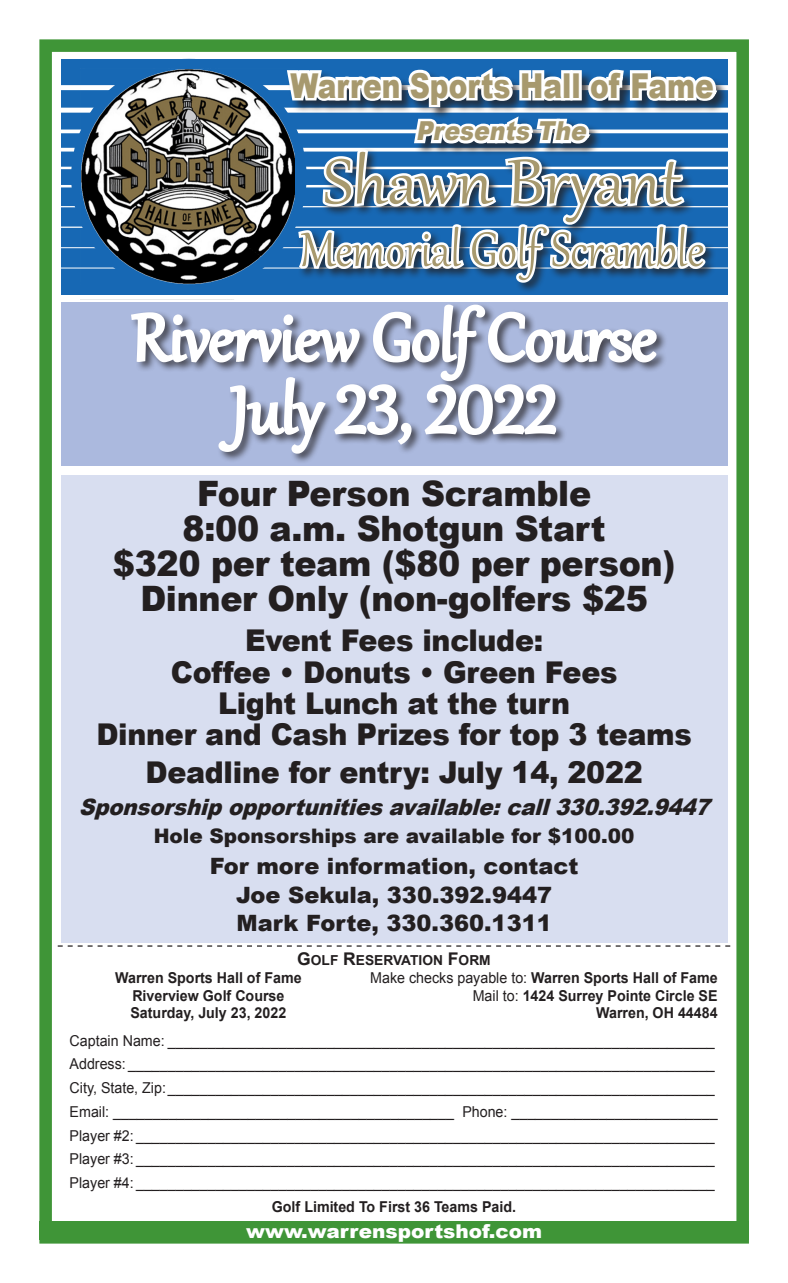
<style>
.page{position:relative;width:788px;height:1283px;background:#fff}
.page>*{position:absolute;margin:0;border:0;box-sizing:border-box;transform-origin:0 0}
.t1{font:80px "Gabriola";color:#fff}
.t2{font:77.5px "Gabriola";color:#a7996e;scale:1.08 1}
.t3{font:58.75px "Gabriola";color:#a7996e;scale:.92 1}
.t4{font:900 35px "Arial";letter-spacing:-.01em;color:#231f20;scale:.95 1}
.t5{font:900 34.25px "Arial";color:#a7996e;scale:.82 1}
.t6{font:900 30px "Arial";letter-spacing:-.01em;color:#231f20;scale:.95 1}
.t7{font:italic 900 26.12px "Arial";color:#a7996e;scale:.89 1}
.t8{font:900 22.5px "Arial";color:#231f20}
.t9{font:italic 900 22.5px "Arial";color:#231f20;scale:.95 1}
.t10{font:900 20px "Arial";color:#231f20;scale:.95 1}
.t11{font:900 19px "Arial";color:#fff;scale:1.05 1}
.t12{font:15px/23.8px "Arial";color:#231f20;scale:.95 1}
.t13{font:700 15px "Arial";color:#231f20;scale:.95 1}
.t14{font:700 13.75px "Arial";color:#231f20}
.s1{font-size:17.5px}
.s2{font-weight:400}
</style>
<div class="page">
<div style="left:61px;top:475px;width:666px;height:467px;background:#d8def0"></div>
<div style="left:61px;top:302px;width:666px;height:164px;background:#abb9de"></div>
<div style="left:39px;top:39px;width:709px;height:1204px;border:12px solid #3f9537"></div>
<div style="left:39px;top:1221px;width:709px;height:18px;background:#3f9537"></div>
<svg style="left:58px;top:945px;width:672px;height:1px"></svg>
<div style="left:61px;top:59px;width:666px;height:236px;background:#1768b4"></div>
<div style="left:56px;top:85px;width:673px;height:5px;background:#fff"></div>
<div style="left:57px;top:108px;width:673px;height:5px;background:#fff"></div>
<svg style="left:61px;top:129px;width:667px;height:4px"></svg>
<hr style="left:56px;top:148px;width:673px;height:3px;background:#fff">
<hr style="left:57px;top:167px;width:673px;height:2px;background:#fff">
<hr style="left:56px;top:185px;width:673px;height:2px;background:#fff">
<hr style="left:56px;top:206px;width:673px;height:1px;background:#fff">
<hr style="left:56px;top:226px;width:673px;height:2px;background:#fff">
<hr style="left:58px;top:247px;width:673px;height:1px;background:#fff">
<hr style="left:57px;top:267px;width:673px;height:1px;background:#fff">
<img style="left:80px;top:85px;width:49px;height:215px">
<svg style="left:129px;top:58px;width:592px;height:398px"></svg>
<p class="t5" style="left:290px;top:60px;width:518px">Warren Sports Hall of Fame</p>
<p class="t7" style="left:415px;top:112px;width:200px">Presents The</p>
<p class="t2" style="left:323px;top:131px;width:332px">Shawn Bryant</p>
<p class="t3" style="left:300px;top:211px;width:440px">Memorial Golf Scramble</p>
<p class="t1" style="left:132px;top:285px;width:525px">Riverview Golf Course</p>
<p class="t1" style="left:232px;top:358px;width:326px">July 23, 2022</p>
<p class="t4" style="left:197px;top:468px;width:416px">Four Person Scramble</p>
<p class="t4" style="left:182px;top:503px;width:447px">8:00 a.m. Shotgun Start</p>
<p class="t4" style="left:113px;top:538px;width:593px">$320 per team ($80 per person)</p>
<p class="t4" style="left:140px;top:573px;width:535px">Dinner Only (non-golfers $25</p>
<p class="t6" style="left:245px;top:619px;width:315px">Event Fees include:</p>
<p class="t6" style="left:171px;top:650px;width:471px">Coffee • Donuts • Green Fees</p>
<p class="t6" style="left:218px;top:681px;width:372px">Light Lunch at the turn</p>
<p class="t6" style="left:96px;top:712px;width:628px">Dinner and Cash Prizes for top 3 teams</p>
<p class="t6" style="left:145px;top:750px;width:525px">Deadline for entry: July 14, 2022</p>
<p class="t9" style="left:79px;top:790px;width:674px">Sponsorshipopportunitiesavailable:call330.392.9447</p>
<p class="t10" style="left:154px;top:821px;width:507px">Hole Sponsorships are available for $100.00</p>
<p class="t8" style="left:210px;top:849px;width:370px">For more information, contact</p>
<p class="t8" style="left:236px;top:878px;width:317px">Joe Sekula, 330.392.9447</p>
<p class="t8" style="left:236px;top:907px;width:316px">Mark Forte, 330.360.1311</p>
<p class="t14" style="left:297px;top:951px;width:195px"><span class="s1">G</span>OLF <span class="s1">R</span>ESERVATION <span class="s1">F</span>ORM</p>
<p class="t13" style="left:115px;top:968px;width:198px">Warren Sports Hall of Fame</p>
<p class="t13" style="left:132px;top:985px;width:162px">Riverview Golf Course</p>
<p class="t13" style="left:130px;top:1003px;width:165px">Saturday, July 23, 2022</p>
<p class="t13" style="left:370px;top:968px;width:367px"><span class="s2">Make checks payable to:</span> Warren Sports Hall of Fame</p>
<p class="t13" style="left:472px;top:985px;width:259px"><span class="s2">Mail to:</span> 1424 Surrey Pointe Circle SE</p>
<p class="t13" style="left:596px;top:1003px;width:129px">Warren, OH 44484</p>
<p class="t12" style="left:70px;top:1028px;width:680px">Captain Name: _____________________________________________________________________</p>
<p class="t12" style="left:70px;top:1052px;width:680px">Address: __________________________________________________________________________</p>
<p class="t12" style="left:70px;top:1076px;width:680px">City, State, Zip:_____________________________________________________________________</p>
<p class="t12" style="left:70px;top:1099px;width:683px">Email: ___________________________________________ Phone: __________________________</p>
<p class="t12" style="left:70px;top:1123px;width:680px">Player #2: _________________________________________________________________________<br>Player #3: _________________________________________________________________________</p>
<p class="t12" style="left:70px;top:1171px;width:680px">Player #4: _________________________________________________________________________</p>
<p class="t13" style="left:272px;top:1196px;width:259px">Golf Limited To First 36 Teams Paid.</p>
<p class="t11" style="left:246px;top:1217px;width:283px">www.warrensportshof.com</p>
</div>
